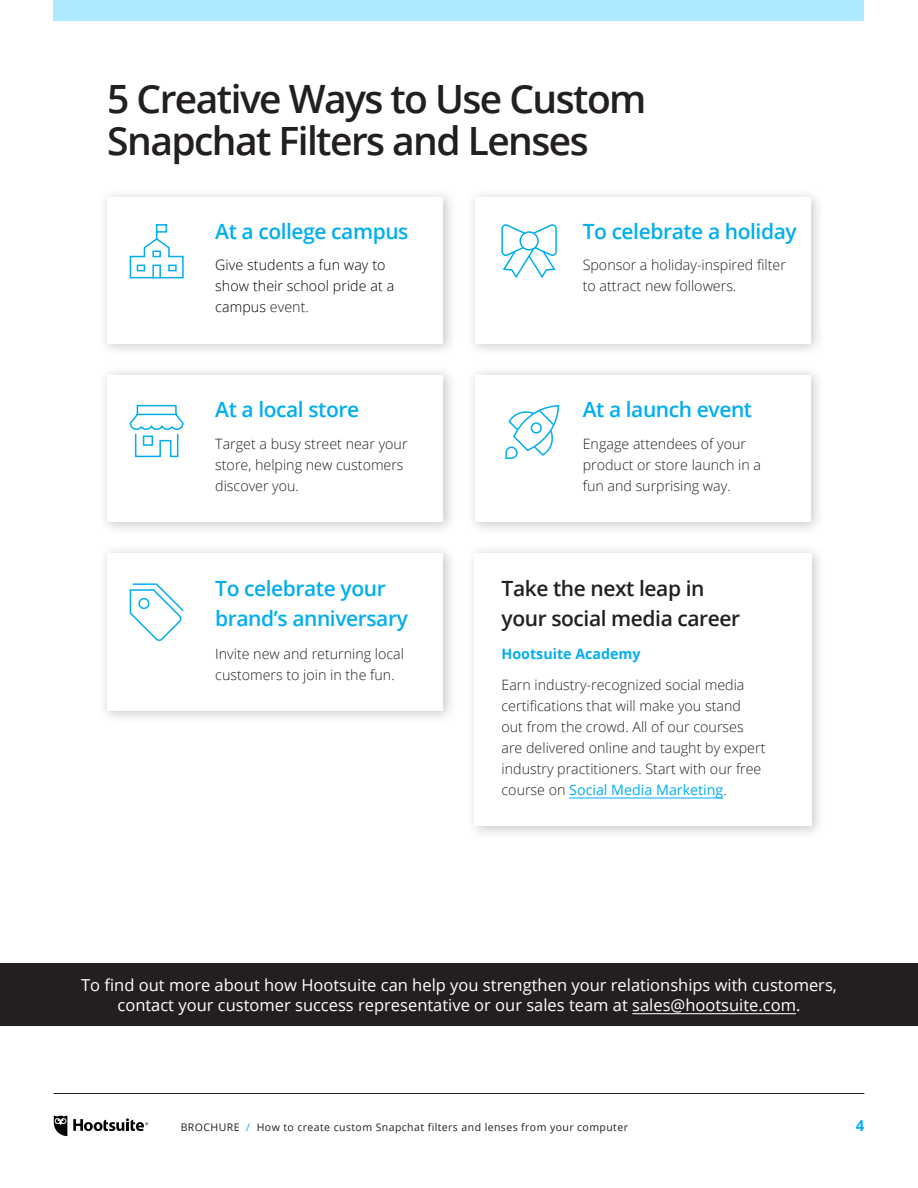
<style>
.page{position:relative;width:918px;height:1188px;background:#fff}
.page>*{position:absolute;margin:0;border:0;box-sizing:border-box;transform-origin:0 0}
.h1B{font:600 39px/42px "Open Sans";letter-spacing:-.04em;color:#231f20}
.h2B{font:600 21px/30px "Open Sans";letter-spacing:-.02em;color:#00aeef}
.h2B-2{font:600 21px/30px "Open Sans";letter-spacing:-.02em;color:#231f20}
.CTA__body{font:16.5px/19.8px "Open Sans";color:#fff;text-align:center}
.t1{font:700 15px "Open Sans";color:#00aeef}
.body{font:300 14.25px/21px "Open Sans";color:#231f20}
.body-2{font:300 14.25px/21px "Open Sans";letter-spacing:.005em;color:#000101}
.h3{font:700 14.25px "Open Sans";color:#00aeef}
.t2{font:10.5px "Open Sans";letter-spacing:.04em;color:#231f20}
.s1{color:#231f20}
.s2{font-weight:400;color:#00aeef}
.s3{color:#00aeef}
</style>
<div class="page">
<hr style="left:54px;top:1093px;width:810px;height:1px;background:#231f20">
<svg style="left:54px;top:1116px;width:13px;height:20px"></svg>
<svg style="left:73px;top:1118px;width:75px;height:13px"></svg>
<div style="left:54px;top:0;width:810px;height:21px;background:#ade9ff"></div>
<div style="left:466px;top:544px;width:360px;height:296px;background:#231f20;opacity:.25"></div>
<div style="left:475px;top:554px;width:337px;height:272px;background:#fff"></div>
<div style="left:98px;top:188px;width:359px;height:169px;background:#231f20;opacity:.25"></div>
<div style="left:107px;top:197px;width:336px;height:147px;background:#fff"></div>
<div style="left:466px;top:188px;width:359px;height:169px;background:#231f20;opacity:.25"></div>
<div style="left:475px;top:197px;width:336px;height:147px;background:#fff"></div>
<div style="left:98px;top:365px;width:359px;height:170px;background:#231f20;opacity:.25"></div>
<div style="left:107px;top:375px;width:336px;height:147px;background:#fff"></div>
<div style="left:466px;top:365px;width:359px;height:170px;background:#231f20;opacity:.25"></div>
<div style="left:475px;top:375px;width:336px;height:147px;background:#fff"></div>
<div style="left:98px;top:544px;width:359px;height:180px;background:#231f20;opacity:.25"></div>
<div style="left:107px;top:554px;width:336px;height:157px;background:#fff"></div>
<svg style="left:129px;top:224px;width:55px;height:55px"></svg>
<svg style="left:129px;top:404px;width:55px;height:54px"></svg>
<svg style="left:129px;top:583px;width:55px;height:58px"></svg>
<svg style="left:501px;top:224px;width:56px;height:54px"></svg>
<div style="left:519px;top:231px;width:20px;height:20px;border:2px solid #00aeef;border-radius:50%"></div>
<svg style="left:505px;top:405px;width:55px;height:54px"></svg>
<hr style="left:569px;top:798px;width:154px;height:1px;background:#00aeef">
<div style="left:0;top:963px;width:918px;height:63px;background:#231f20"></div>
<hr style="left:632px;top:1013px;width:164px;height:1px;background:#fff">
<p class="h1B" style="left:107px;top:77px;width:541px">5 Creative Ways to Use Custom<br>Snapchat Filters and Lenses</p>
<p class="h2B" style="left:215px;top:215px;width:195px">At a college campus</p>
<p class="body-2" style="left:215px;top:254px;width:181px">Give students a fun way to show their school pride at a campus <span class="s1">event.</span></p>
<p class="h2B" style="left:215px;top:394px;width:145px">At a local store</p>
<p class="body" style="left:215px;top:432px;width:194px">Target a busy street near your store, helping new customers discover you.</p>
<p class="h2B" style="left:215px;top:572px;width:194px">To celebrate your brand’s anniversary</p>
<p class="body" style="left:215px;top:642px;width:190px">Invite new and returning local customers to join in the fun.</p>
<p class="h2B" style="left:583px;top:215px;width:215px">To celebrate a holiday</p>
<p class="body" style="left:583px;top:254px;width:205px">Sponsor a holiday-inspired filter to attract new followers.</p>
<p class="h2B" style="left:583px;top:394px;width:171px">At a launch event</p>
<p class="body" style="left:583px;top:432px;width:180px">Engage attendees of your product or store launch in a fun and surprising way.</p>
<p class="h2B-2" style="left:502px;top:572px;width:240px">Take the next leap in your social media career</p>
<p class="h3" style="left:502px;top:643px;width:141px">Hootsuite Academy</p>
<p class="body" style="left:502px;top:674px;width:265px">Earn industry-recognized social media certifications that will make you stand out from the crowd. All of our courses are delivered online and taught by expert industry practitioners. Start with our free course on <span class="s2">Social Media Marketing</span>.</p>
<p class="CTA__body" style="left:81px;top:975px;width:757px">To find out more about how Hootsuite can help you strengthen your relationships with customers, contact your customer success representative or our sales team at sales@hootsuite.com.</p>
<p class="t2" style="left:181px;top:1120px;width:449px">BROCHURE <span class="s3">/</span> How to create custom Snapchat filters and lenses from your computer</p>
<p class="t1" style="left:856px;top:1115px;width:10px">4</p>
</div>
